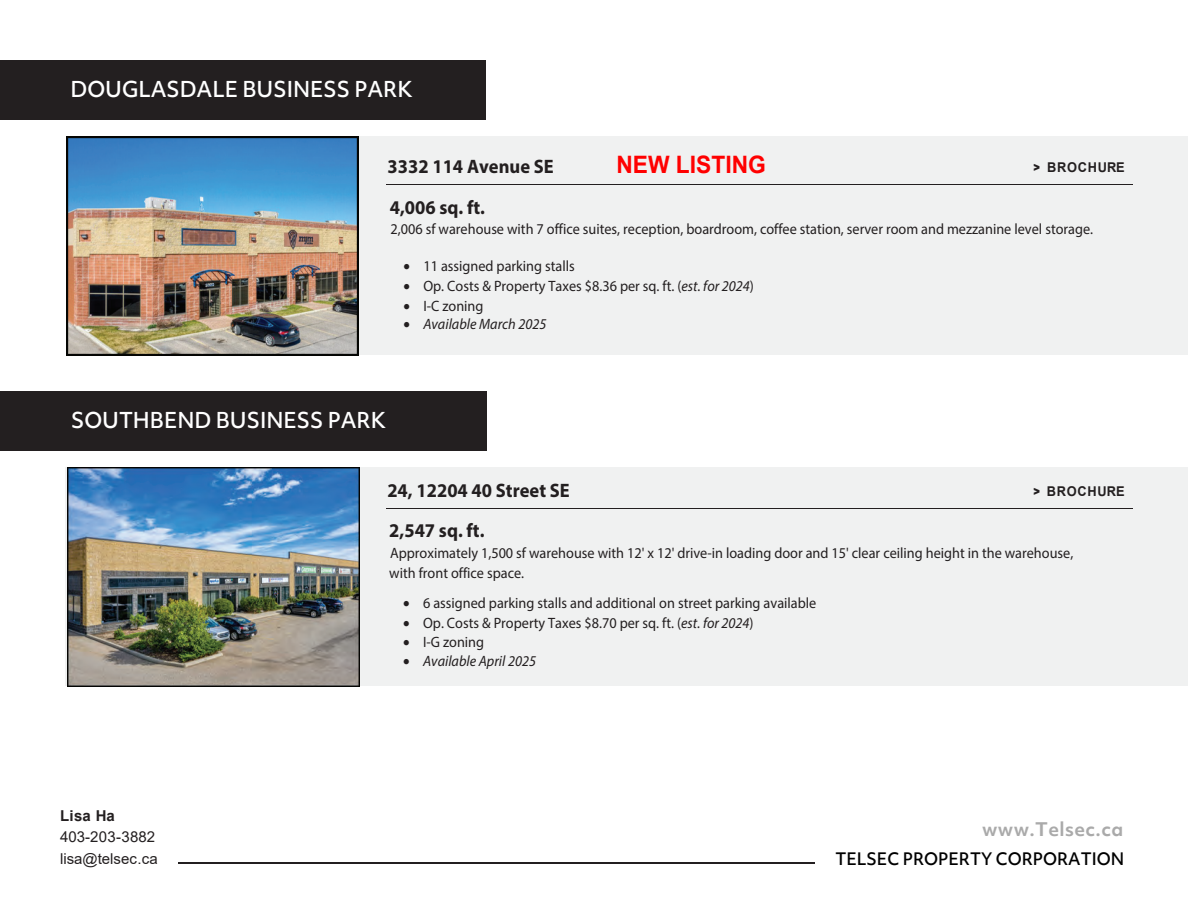
<style>
.page{position:relative;width:1188px;height:918px;background:#fff}
.page>*{position:absolute;margin:0;border:0;box-sizing:border-box;transform-origin:0 0}
.t1{font:700 24px "Arial";color:#f00;scale:.95 1}
.t2{font:500 21px "Objektiv Mk 1";color:#fff;scale:.95 1}
.t3{font:700 19.5px/41.1px "Myriad Pro";color:#231f20;scale:.95 1}
.t4{font:700 18px "Objektiv Mk 1";letter-spacing:.02em;color:#aaa}
.t5{font:500 16.5px "Objektiv Mk 1";color:#000;scale:.95 1}
.t6{font:15px/20px "Myriad Pro";color:#231f20;scale:.95 1}
.t7{font:italic 15px "Myriad Pro";color:#231f20;scale:.95 1}
.t8{font:15px/21.3px "Arial";color:#231f20}
.t9{font:700 15px "Arial";letter-spacing:.01em;color:#231f20}
.t10{font:700 13.5px "Arial";letter-spacing:.06em;color:#231f20;scale:.95 1}
.s1{font-family:"Objektiv Mk 1";font-weight:800}
.s2{font-style:italic}
.s3{font-size:13.5px;color:#fff}
</style>
<div class="page">
<hr style="left:178px;top:863px;width:637px;height:1px;background:#231f20">
<div style="left:0;top:60px;width:486px;height:60px;background:#231f20"></div>
<div style="left:66px;top:136px;width:1122px;height:219px;background:#f0f1f1"></div>
<hr style="left:386px;top:184px;width:747px;height:1px;background:#231f20">
<div style="left:0;top:391px;width:487px;height:60px;background:#231f20"></div>
<div style="left:66px;top:467px;width:1122px;height:219px;background:#f0f1f1"></div>
<img style="left:68px;top:468px;width:291px;height:219px">
<hr style="left:386px;top:509px;width:747px;height:1px;background:#231f20">
<img style="left:67px;top:137px;width:292px;height:219px">
<h2 class="t2" style="left:71px;top:74px;width:362px">DOUGLASDALE BUSINESS PARK</h2>
<h1 class="t1" style="left:616px;top:148px;width:159px">NEW LISTING</h1>
<p class="t10" style="left:1033px;top:157px;width:99px"><span class="s1">&gt;</span> BROCHURE</p>
<h3 class="t3" style="left:388px;top:145px;width:177px">3332 114 Avenue SE<br>4,006 sq. ft.</h3>
<p class="t6" style="left:391px;top:219px;width:741px">2,006 sf warehouse with 7 office suites, reception, boardroom, coffee station, server room and mezzanine level storage.</p>
<p class="t6" style="left:403px;top:256px;width:182px">• 11 assigned parking stalls</p>
<p class="t6" style="left:403px;top:276px;width:371px">• Op. Costs &amp; Property Taxes $8.36 per sq. ft. (<span class="s2">est. for 2024</span>)</p>
<p class="t6" style="left:403px;top:295px;width:86px">• I-C zoning</p>
<p class="t7" style="left:403px;top:315px;width:152px">• Available March 2025</p>
<h2 class="t2" style="left:71px;top:406px;width:333px">SOUTHBEND BUSINESS PARK</h2>
<p class="t9" style="left:60px;top:805px;width:56px">Lisa Ha</p>
<p class="t8" style="left:60px;top:826px;width:112px">403-203-3882 lisa@telsec.ca <span class="s3">a</span></p>
<h3 class="t3" style="left:387px;top:470px;width:194px;line-height:40.3px">24, 12204 40 Street SE<br>2,547 sq. ft.</h3>
<p class="t6" style="left:389px;top:542px;width:721px">Approximately 1,500 sf warehouse with 12' x 12' drive-in loading door and 15' clear ceiling height in the warehouse, with front office space.</p>
<p class="t6" style="left:403px;top:592px;width:437px">• 6 assigned parking stalls and additional on street parking available</p>
<p class="t6" style="left:403px;top:613px;width:371px">• Op. Costs &amp; Property Taxes $8.70 per sq. ft. (<span class="s2">est. for 2024</span>)</p>
<p class="t6" style="left:403px;top:632px;width:87px">• I-G zoning</p>
<p class="t7" style="left:403px;top:652px;width:142px">• Available April 2025</p>
<p class="t10" style="left:1032px;top:482px;width:99px"><span class="s1">&gt;</span> BROCHURE</p>
<p class="t4" style="left:982px;top:817px;width:143px">www.Telsec.ca</p>
<p class="t5" style="left:835px;top:848px;width:305px">TELSEC PROPERTY CORPORATION</p>
</div>
